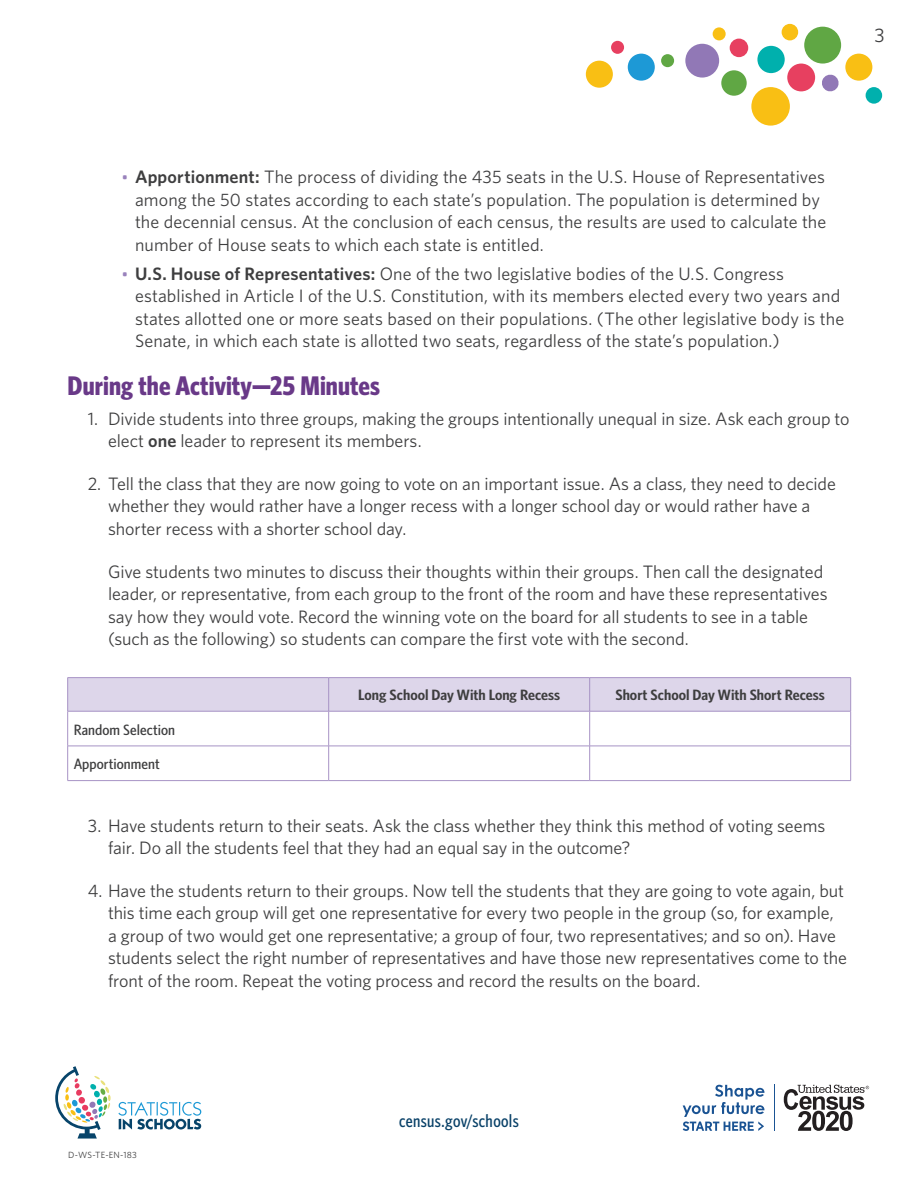
<style>
.page{position:relative;width:918px;height:1188px;background:#fff}
.page>*{position:absolute;margin:0;border:0;box-sizing:border-box;transform-origin:0 0}
.t1{font:700 condensed 27px "Whitney HTF";letter-spacing:.005em;color:#693988}
.t2{font:19.5px "Whitney HTF";color:#3e3e3f}
.Indented_Body{font:18px/22.5px "Whitney HTF";color:#3e3e3f}
.t3{font:500 condensed 18px "Whitney HTF";letter-spacing:.02em;color:#094168}
.Table_Header{font:600 condensed 15px "Whitney HTF";color:#3e3e3f;scale:1.13 1}
.Table_Body{font:500 condensed 15px "Whitney HTF";letter-spacing:.005em;color:#3e3e3f;scale:1.13 1}
.t4{font:9px "Whitney HTF";letter-spacing:.025em;color:#3e3e3f}
.s1{font-size:16.5px;color:#9982bc}
.s2{font-weight:600}
</style>
<div class="page">
<hr style="left:774px;top:1085px;width:1px;height:46px;background:#1a5393">
<svg style="left:683px;top:1085px;width:81px;height:46px"></svg>
<svg style="left:784px;top:1085px;width:85px;height:46px"></svg>
<svg style="left:118px;top:1102px;width:83px;height:28px"></svg>
<svg style="left:55px;top:1066px;width:56px;height:73px"></svg>
<div style="left:804px;top:27px;width:37px;height:37px;background:#60a744;border-radius:50%"></div>
<div style="left:845px;top:54px;width:27px;height:27px;background:#f9bf14;border-radius:50%"></div>
<div style="left:866px;top:87px;width:16px;height:17px;background:#00b0ad;border-radius:50%"></div>
<div style="left:757px;top:46px;width:28px;height:27px;background:#00b0ad;border-radius:50%"></div>
<div style="left:787px;top:64px;width:28px;height:27px;background:#e74060;border-radius:50%"></div>
<svg style="left:822px;top:74px;width:17px;height:18px"></svg>
<div style="left:730px;top:39px;width:18px;height:18px;background:#e74060;border-radius:50%"></div>
<div style="left:782px;top:24px;width:16px;height:16px;background:#f9bf14;border-radius:50%"></div>
<div style="left:713px;top:27px;width:13px;height:13px;background:#f9bf14;border-radius:50%"></div>
<div style="left:685px;top:44px;width:34px;height:34px;background:#9178b6;border-radius:50%"></div>
<div style="left:751px;top:87px;width:39px;height:39px;background:#f9bf14;border-radius:50%"></div>
<div style="left:721px;top:70px;width:26px;height:26px;background:#60a744;border-radius:50%"></div>
<div style="left:628px;top:54px;width:27px;height:27px;background:#1d99d6;border-radius:50%"></div>
<div style="left:586px;top:61px;width:27px;height:27px;background:#f9bf14;border-radius:50%"></div>
<div style="left:661px;top:54px;width:13px;height:13px;background:#60a744;border-radius:50%"></div>
<div style="left:611px;top:41px;width:13px;height:13px;background:#e74060;border-radius:50%"></div>
<div style="left:68px;top:678px;width:782px;height:33px;background:#ddd6ea"></div>
<hr style="left:328px;top:678px;width:1px;height:33px;background:#a793c5">
<hr style="left:589px;top:678px;width:1px;height:33px;background:#a793c5">
<hr style="left:328px;top:711px;width:1px;height:35px;background:#a793c5">
<hr style="left:589px;top:711px;width:1px;height:35px;background:#a793c5">
<hr style="left:68px;top:746px;width:261px;height:1px;background:#a793c5">
<hr style="left:329px;top:746px;width:261px;height:1px;background:#a793c5">
<hr style="left:328px;top:746px;width:1px;height:34px;background:#a793c5">
<hr style="left:590px;top:746px;width:261px;height:1px;background:#a793c5">
<hr style="left:589px;top:746px;width:1px;height:34px;background:#a793c5">
<hr style="left:68px;top:677px;width:261px;height:1px;background:#a793c5">
<hr style="left:67px;top:678px;width:1px;height:33px;background:#a793c5">
<hr style="left:329px;top:677px;width:261px;height:1px;background:#a793c5">
<hr style="left:590px;top:677px;width:261px;height:1px;background:#a793c5">
<hr style="left:850px;top:678px;width:1px;height:33px;background:#a793c5">
<hr style="left:68px;top:711px;width:261px;height:1px;background:#a793c5">
<hr style="left:329px;top:711px;width:261px;height:1px;background:#a793c5">
<hr style="left:590px;top:711px;width:261px;height:1px;background:#a793c5">
<hr style="left:67px;top:711px;width:1px;height:35px;background:#a793c5">
<hr style="left:850px;top:711px;width:1px;height:35px;background:#a793c5">
<hr style="left:67px;top:746px;width:1px;height:34px;background:#a793c5">
<hr style="left:850px;top:746px;width:1px;height:34px;background:#a793c5">
<hr style="left:68px;top:780px;width:261px;height:1px;background:#a793c5">
<hr style="left:329px;top:780px;width:261px;height:1px;background:#a793c5">
<hr style="left:590px;top:780px;width:261px;height:1px;background:#a793c5">
<p class="t2" style="left:875px;top:24px;width:12px">3</p>
<p class="Indented_Body" style="left:135px;top:165px;width:693px;text-indent:-14px"><span class="s1">•</span> <span class="s2">Apportionment:</span> The process of dividing the 435 seats in the U.S. House of Representatives among the 50 states according to each state’s population. The population is determined by the decennial census. At the conclusion of each census, the results are used to calculate the number of House seats to which each state is entitled.</p>
<p class="Indented_Body" style="left:135px;top:262px;width:711px;text-indent:-14px"><span class="s1">•</span> <span class="s2">U.S. House of Representatives:</span> One of the two legislative bodies of the U.S. Congress established in Article I of the U.S. Constitution, with its members elected every two years and states allotted one or more seats based on their populations. (The other legislative body is the Senate, in which each state is allotted two seats, regardless of the state’s population.)</p>
<h3 class="t1" style="left:68px;top:370px;width:314px">During the Activity—25 Minutes</h3>
<p class="Indented_Body" style="left:108px;top:407px;width:743px;text-indent:-20px">1. Divide students into three groups, making the groups intentionally unequal in size. Ask each group to elect <span class="s2">one</span> leader to represent its members.</p>
<p class="Indented_Body" style="left:108px;top:472px;width:729px;text-indent:-20px">2. Tell the class that they are now going to vote on an important issue. As a class, they need to decide whether they would rather have a longer recess with a longer school day or would rather have a shorter recess with a shorter school day.</p>
<p class="Indented_Body" style="left:108px;top:560px;width:721px">Give students two minutes to discuss their thoughts within their groups. Then call the designated leader, or representative, from each group to the front of the room and have these representatives say how they would vote. Record the winning vote on the board for all students to see in a table (such as the following) so students can compare the first vote with the second.</p>
<p class="Table_Body" style="left:74px;top:721px;width:91px">Random Selection</p>
<p class="Table_Body" style="left:74px;top:755px;width:78px">Apportionment</p>
<p class="Table_Header" style="left:358px;top:687px;width:180px">Long School Day With Long Recess</p>
<p class="Table_Header" style="left:615px;top:687px;width:187px">Short School Day With Short Recess</p>
<p class="Indented_Body" style="left:108px;top:814px;width:719px;text-indent:-20px">3. Have students return to their seats. Ask the class whether they think this method of voting seems fair. Do all the students feel that they had an equal say in the outcome?</p>
<p class="Indented_Body" style="left:108px;top:879px;width:741px;text-indent:-20px">4. Have the students return to their groups. Now tell the students that they are going to vote again, but this time each group will get one representative for every two people in the group (so, for example, a group of two would get one representative; a group of four, two representatives; and so on). Have students select the right number of representatives and have those new representatives come to the front of the room. Repeat the voting process and record the results on the board.</p>
<p class="t4" style="left:68px;top:1150px;width:70px">D-WS-TE-EN-183</p>
<p class="t3" style="left:399px;top:1110px;width:121px">census.gov/schools</p>
</div>
